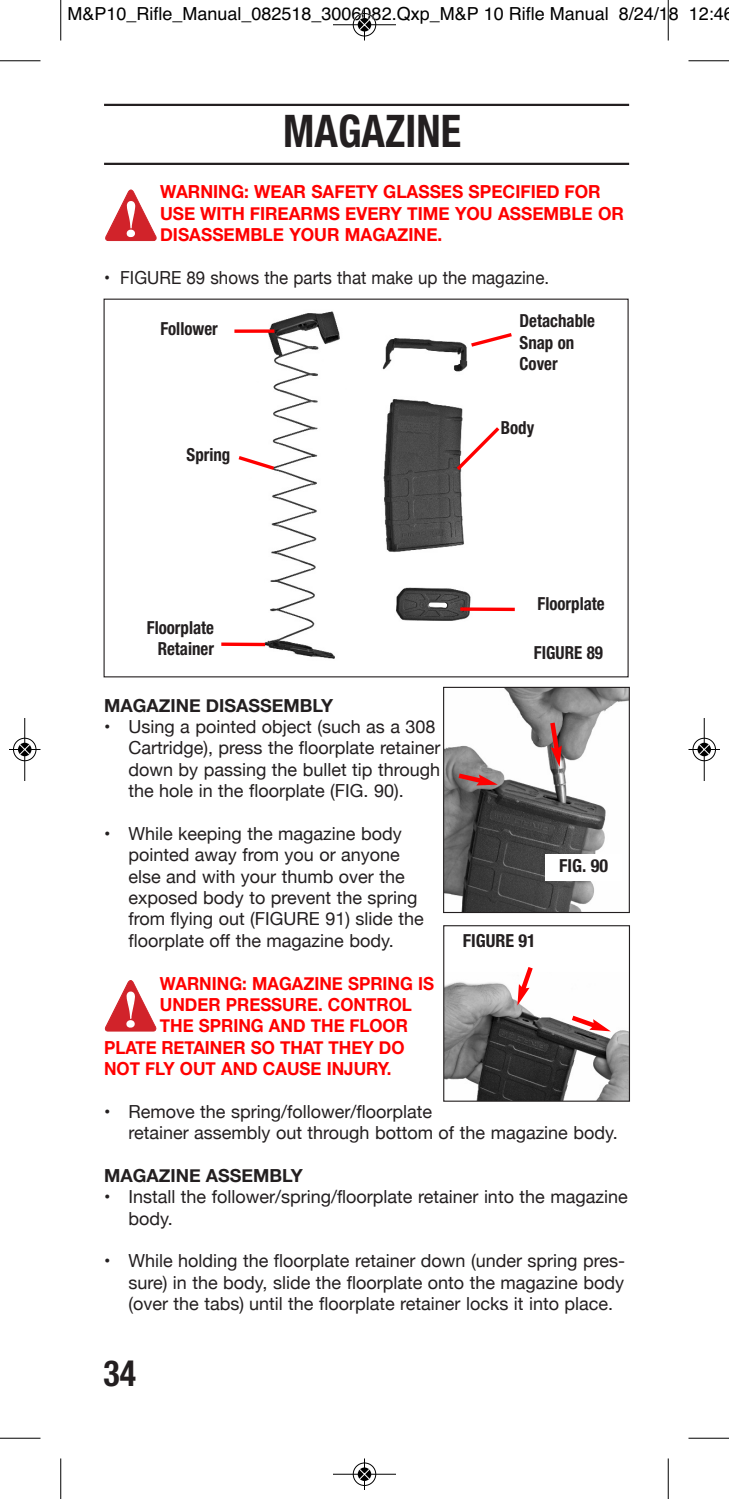
<style>
.page{position:relative;width:729px;height:1499px;background:#fff}
.page>*{position:absolute;margin:0;border:0;box-sizing:border-box;transform-origin:0 0}
.t1{font:700 condensed 45px "Helvetica Neue LT Std";color:#231f20;scale:.94 1}
.t2{font:700 condensed 36px "Helvetica Neue LT Std";color:#231f20;scale:.94 1}
.t3{font:18px/21.4px "Helvetica Neue";color:#231f20}
.t4{font:700 18px "Helvetica Neue";color:#f00;scale:.94 1}
.t5{font:700 18px/21.4px "Helvetica Neue";color:#f00;scale:.96 1}
.t6{font:700 condensed 18px/21.4px "Helvetica Neue LT Std";color:#231f20;scale:.94 1}
.t7{font:18px "Helvetica";color:#000}
.t8{font:18px "Helvetica Neue";color:#231f20;scale:.94 1}
.t9{font:700 18px "Helvetica Neue";color:#231f20}
.t10{font:700 condensed 18px "Helvetica Neue LT Std";color:#231f20}
</style>
<div class="page">
<hr style="left:104px;top:104px;width:525px;height:2px;background:#231f20">
<hr style="left:104px;top:163px;width:525px;height:2px;background:#231f20">
<svg style="left:105px;top:189px;width:52px;height:52px"></svg>
<svg style="left:104px;top:980px;width:53px;height:52px"></svg>
<img style="left:445px;top:689px;width:183px;height:222px">
<div style="left:443px;top:687px;width:187px;height:226px;border:1px solid #231f20"></div>
<div style="left:545px;top:854px;width:77px;height:27px;background:#fff"></div>
<svg style="left:454px;top:770px;width:44px;height:16px"></svg>
<img style="left:445px;top:982px;width:183px;height:117px">
<div style="left:443px;top:925px;width:187px;height:176px;border:1px solid #231f20"></div>
<svg style="left:517px;top:967px;width:19px;height:38px"></svg>
<svg style="left:567px;top:1012px;width:44px;height:19px"></svg>
<svg style="left:547px;top:718px;width:15px;height:49px"></svg>
<img style="left:248px;top:311px;width:223px;height:348px">
<svg style="left:453px;top:424px;width:47px;height:50px"></svg>
<svg style="left:460px;top:607px;width:55px;height:4px"></svg>
<svg style="left:238px;top:453px;width:40px;height:19px"></svg>
<svg style="left:467px;top:330px;width:45px;height:19px"></svg>
<svg style="left:221px;top:642px;width:44px;height:4px"></svg>
<svg style="left:234px;top:329px;width:40px;height:4px"></svg>
<hr style="left:60px;top:0;width:1px;height:40px;background:#000">
<hr style="left:0;top:60px;width:40px;height:1px;background:#000">
<hr style="left:668px;top:0;width:1px;height:40px;background:#000">
<hr style="left:688px;top:60px;width:41px;height:1px;background:#000">
<hr style="left:60px;top:1458px;width:1px;height:40px;background:#000">
<hr style="left:0;top:1437px;width:40px;height:1px;background:#000">
<hr style="left:668px;top:1458px;width:1px;height:40px;background:#000">
<hr style="left:688px;top:1437px;width:41px;height:1px;background:#000">
<div style="left:353px;top:13px;width:23px;height:24px;border:1px solid #fff;border-radius:50%"></div>
<hr style="left:333px;top:24px;width:63px;height:1px;background:#000">
<hr style="left:364px;top:9px;width:1px;height:31px;background:#000">
<div style="left:353px;top:13px;width:23px;height:23px;border:1px solid #000;border-radius:50%"></div>
<svg style="left:358px;top:18px;width:13px;height:14px"></svg>
<svg style="left:359px;top:19px;width:11px;height:11px"></svg>
<div style="left:353px;top:1462px;width:23px;height:24px;border:1px solid #fff;border-radius:50%"></div>
<svg style="left:357px;top:1467px;width:15px;height:14px"></svg>
<hr style="left:333px;top:1473px;width:63px;height:1px;background:#000">
<hr style="left:364px;top:1458px;width:1px;height:32px;background:#000">
<div style="left:353px;top:1462px;width:23px;height:23px;border:1px solid #000;border-radius:50%"></div>
<svg style="left:358px;top:1467px;width:13px;height:13px"></svg>
<svg style="left:359px;top:1468px;width:11px;height:11px"></svg>
<div style="left:13px;top:737px;width:24px;height:24px;border:1px solid #fff;border-radius:50%"></div>
<hr style="left:24px;top:718px;width:1px;height:63px;background:#000">
<hr style="left:9px;top:749px;width:31px;height:1px;background:#000">
<div style="left:13px;top:738px;width:23px;height:23px;border:1px solid #000;border-radius:50%"></div>
<svg style="left:18px;top:742px;width:14px;height:14px"></svg>
<svg style="left:19px;top:744px;width:11px;height:11px"></svg>
<div style="left:692px;top:737px;width:24px;height:24px;border:1px solid #fff;border-radius:50%"></div>
<hr style="left:704px;top:718px;width:1px;height:63px;background:#000">
<hr style="left:688px;top:749px;width:32px;height:1px;background:#000">
<div style="left:693px;top:738px;width:23px;height:23px;border:1px solid #000;border-radius:50%"></div>
<svg style="left:698px;top:742px;width:13px;height:14px"></svg>
<svg style="left:699px;top:744px;width:11px;height:11px"></svg>
<p class="t7" style="left:68px;top:4px;width:668px">M&amp;P10_Rifle_Manual_082518_3006082.Qxp_M&amp;P 10 Rifle Manual 8/24/18 12:46</p>
<h1 class="t1" style="left:283px;top:114px;width:191px">MAGAZINE</h1>
<p class="t5" style="left:160px;top:181px;width:485px">WARNING: WEAR SAFETY GLASSES SPECIFIED FOR<br>USE WITH FIREARMS EVERY TIME YOU ASSEMBLE OR<br>DISASSEMBLE YOUR MAGAZINE.</p>
<p class="t8" style="left:104px;top:267px;width:475px">• FIGURE 89 shows the parts that make up the magazine.</p>
<p class="t6" style="left:160px;top:319px;width:63px">Follower</p>
<p class="t6" style="left:187px;top:446px;width:48px">Spring</p>
<p class="t6" style="left:147px;top:618px;width:73px;text-align:right">Floorplate<br>Retainer</p>
<p class="t6" style="left:520px;top:312px;width:82px">Detachable<br>Snap on<br>Cover</p>
<p class="t6" style="left:501px;top:418px;width:37px">Body</p>
<p class="t6" style="left:538px;top:594px;width:73px">Floorplate</p>
<p class="t6" style="left:534px;top:644px;width:75px">FIGURE 89</p>
<p class="t9" style="left:104px;top:694px;width:230px">MAGAZINE DISASSEMBLY</p>
<p class="t3" style="left:128px;top:715px;width:314px;text-indent:-24px">• Using a pointed object (such as a 308<br>Cartridge), press the floorplate retainer down by passing the bullet tip through the hole in the floorplate (FIG. 90).</p>
<p class="t3" style="left:128px;top:822px;width:297px;text-indent:-24px">• While keeping the magazine body pointed away from you or anyone else and with your thumb over the exposed body to prevent the spring from flying out (FIGURE 91) slide the floorplate off the magazine body.</p>
<p class="t4" style="left:160px;top:972px;width:293px">WARNING: MAGAZINE SPRING IS</p>
<p class="t4" style="left:160px;top:993px;width:270px">UNDER PRESSURE. CONTROL</p>
<p class="t4" style="left:160px;top:1014px;width:265px">THE SPRING AND THE FLOOR</p>
<p class="t4" style="left:104px;top:1036px;width:321px">PLATE RETAINER SO THAT THEY DO</p>
<p class="t4" style="left:104px;top:1057px;width:307px">NOT FLY OUT AND CAUSE INJURY.</p>
<p class="t3" style="left:128px;top:1100px;width:491px;text-indent:-24px">• Remove the spring/follower/floorplate<br>retainer assembly out through bottom of the magazine body.</p>
<p class="t9" style="left:104px;top:1164px;width:200px">MAGAZINE ASSEMBLY</p>
<p class="t3" style="left:128px;top:1186px;width:501px;text-indent:-24px">• Install the follower/spring/floorplate retainer into the magazine body.</p>
<p class="t3" style="left:128px;top:1250px;width:498px;text-align:justify;text-indent:-24px">• While holding the floorplate retainer down (under spring pres&shy;sure) in the body, slide the floorplate onto the magazine body (over the tabs) until the floorplate retainer locks it into place.</p>
<p class="t10" style="left:559px;top:859px;width:50px">FIG. 90</p>
<p class="t10" style="left:463px;top:934px;width:74px">FIGURE 91</p>
<h2 class="t2" style="left:103px;top:1360px;width:36px">34</h2>
</div>
